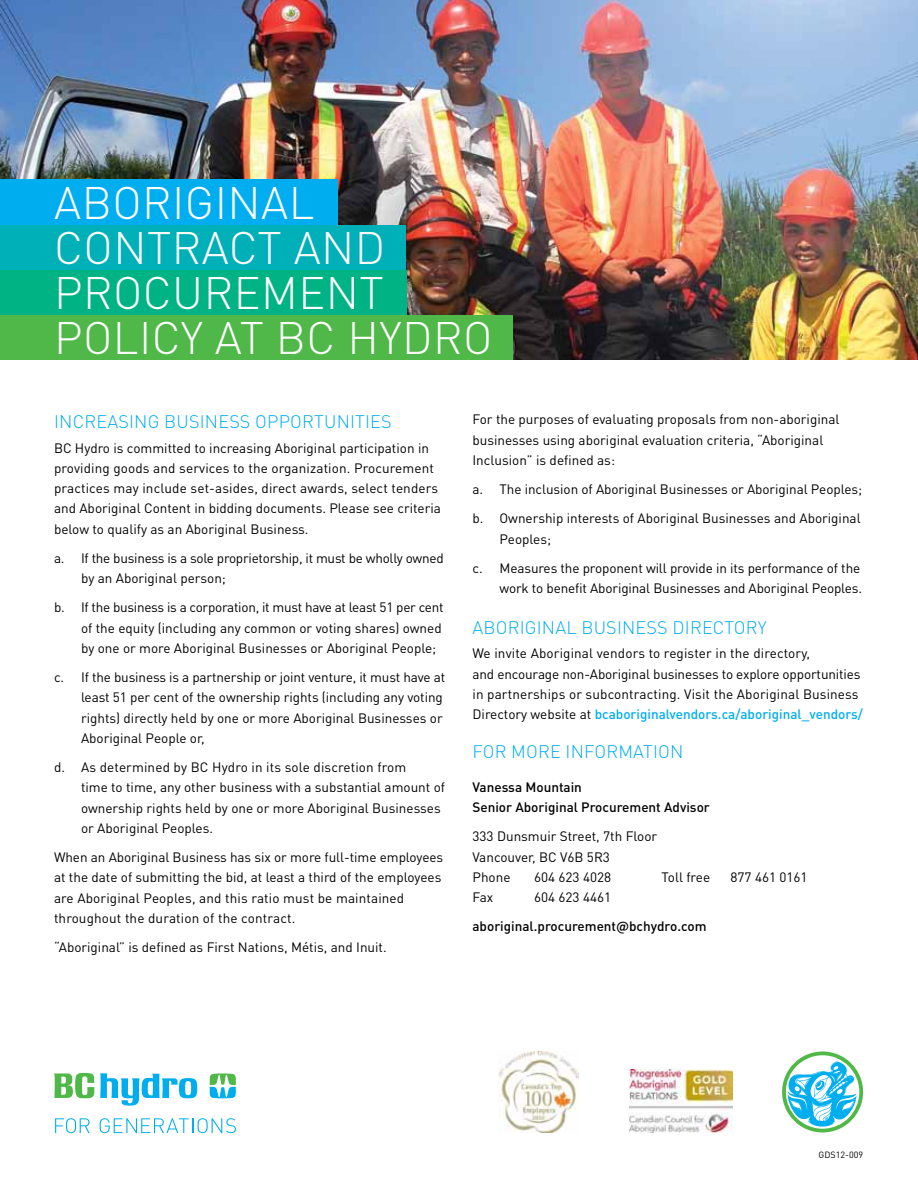
<style>
.page{position:relative;width:918px;height:1188px;background:#fff}
.page>*{position:absolute;margin:0;border:0;box-sizing:border-box;transform-origin:0 0}
.t1{font:300 45px/45px "DINOT";letter-spacing:.01em;color:#fff}
.t2{font:300 18px "DINOT";letter-spacing:.01em;color:#00aeef}
.t3{font:13.5px/20.2px "DINOT";color:#000}
.t4{font:500 13.5px/20.2px "DINOT";color:#000}
.t5{font:13.5px/20.2px "DINOT";letter-spacing:-.02em;color:#000}
.t6{font:9px "DINOT";color:#000}
.s1{font-weight:500;color:#00aeef}
</style>
<div class="page">
<img style="left:0;top:0;width:918px;height:360px">
<div style="left:0;top:225px;width:406px;height:45px;background:#00b0b8"></div>
<div style="left:0;top:270px;width:407px;height:45px;background:#00b384"></div>
<div style="left:0;top:315px;width:513px;height:45px;background:#50b848"></div>
<div style="left:0;top:180px;width:338px;height:45px;background:#00aeef"></div>
<svg style="left:100px;top:1073px;width:97px;height:33px"></svg>
<svg style="left:210px;top:1073px;width:26px;height:25px"></svg>
<svg style="left:55px;top:1118px;width:35px;height:15px"></svg>
<svg style="left:100px;top:1118px;width:136px;height:15px"></svg>
<svg style="left:54px;top:1073px;width:40px;height:26px"></svg>
<svg style="left:782px;top:1052px;width:81px;height:80px"></svg>
<img style="left:499px;top:1052px;width:80px;height:80px">
<img style="left:630px;top:1070px;width:103px;height:62px">
<h1 class="t1" style="left:54px;top:180px;width:440px">ABORIGINAL<br>CONTRACT AND<br>PROCUREMENT<br>POLICY AT BC HYDRO</h1>
<h2 class="t2" style="left:54px;top:410px;width:339px">I NCREASING BUSINESS OPPORTUNITIES</h2>
<p class="t3" style="left:54px;top:437px;width:388px">BC Hydro is committed to increasing Aboriginal participation in providing goods and services to the organization. Procurement practices may include set-asides, direct awards, select tenders and Aboriginal Content in bidding documents. Please see criteria below to qualify as an Aboriginal Business.</p>
<p class="t5" style="left:81px;top:548px;width:364px;text-indent:-27px">a. If the business is a sole proprietorship, it must be wholly owned by an Aboriginal person;</p>
<p class="t3" style="left:81px;top:597px;width:364px;text-indent:-27px">b. If the business is a corporation, it must have at least 51 per cent of the equity (including any common or voting shares) owned by one or more Aboriginal Businesses or Aboriginal People;</p>
<p class="t3" style="left:81px;top:667px;width:366px;text-indent:-27px">c. If the business is a partnership or joint venture, it must have at least 51 per cent of the ownership rights (including any voting rights) directly held by one or more Aboriginal Businesses or Aboriginal People or,</p>
<p class="t3" style="left:81px;top:757px;width:366px;text-indent:-27px">d. As determined by BC Hydro in its sole discretion from<br>time to time, any other business with a substantial amount of ownership rights held by one or more Aboriginal Businesses or Aboriginal Peoples.</p>
<p class="t3" style="left:54px;top:847px;width:391px">When an Aboriginal Business has six or more full-time employees at the date of submitting the bid, at least a third of the employees are Aboriginal Peoples, and this ratio must be maintained throughout the duration of the contract.</p>
<p class="t3" style="left:54px;top:937px;width:334px">“Aboriginal” is defined as First Nations, Métis, and Inuit.</p>
<p class="t3" style="left:472px;top:409px;width:368px">For the purposes of evaluating proposals from non-aboriginal businesses using aboriginal evaluation criteria, “Aboriginal<br>Inclusion” is defined as:</p>
<p class="t3" style="left:472px;top:474px;width:391px;line-height:29.2px">a. The inclusion of Aboriginal Businesses or Aboriginal Peoples; b. Ownership interests of Aboriginal Businesses and Aboriginal</p>
<p class="t3" style="left:472px;top:524px;width:389px;line-height:29.2px;text-indent:27px">Peoples;<br>c. Measures the proponent will provide in its performance of the</p>
<p class="t3" style="left:500px;top:578px;width:364px">work to benefit Aboriginal Businesses and Aboriginal Peoples.</p>
<h2 class="t2" style="left:473px;top:616px;width:296px">ABORIGINAL BUSINESS DIRECTORY</h2>
<p class="t3" style="left:472px;top:643px;width:392px">We invite Aboriginal vendors to register in the directory,<br>and encourage non-Aboriginal businesses to explore opportunities in partnerships or subcontracting. Visit the Aboriginal Business Directory website at <span class="s1">bcaboriginalvendors.ca/aboriginal_vendors/</span></p>
<h2 class="t2" style="left:473px;top:741px;width:212px">FOR MORE INFORMATION</h2>
<p class="t4" style="left:472px;top:777px;width:239px">Vanessa Mountain<br>Senior Aboriginal Procurement Advisor</p>
<p class="t3" style="left:472px;top:826px;width:186px">333 Dunsmuir Street, 7th Floor<br>Vancouver, BC V6B 5R3<br>Phone</p>
<p class="t3" style="left:534px;top:867px;width:79px">604 623 4028</p>
<p class="t3" style="left:662px;top:867px;width:50px">Toll free</p>
<p class="t3" style="left:730px;top:867px;width:79px">877 461 0161</p>
<p class="t3" style="left:472px;top:887px;width:22px">Fax</p>
<p class="t3" style="left:534px;top:887px;width:79px">604 623 4461</p>
<p class="t4" style="left:472px;top:916px;width:236px">aboriginal.procurement@bchydro.com</p>
<p class="t6" style="left:819px;top:1149px;width:46px">GDS12-009</p>
</div>
